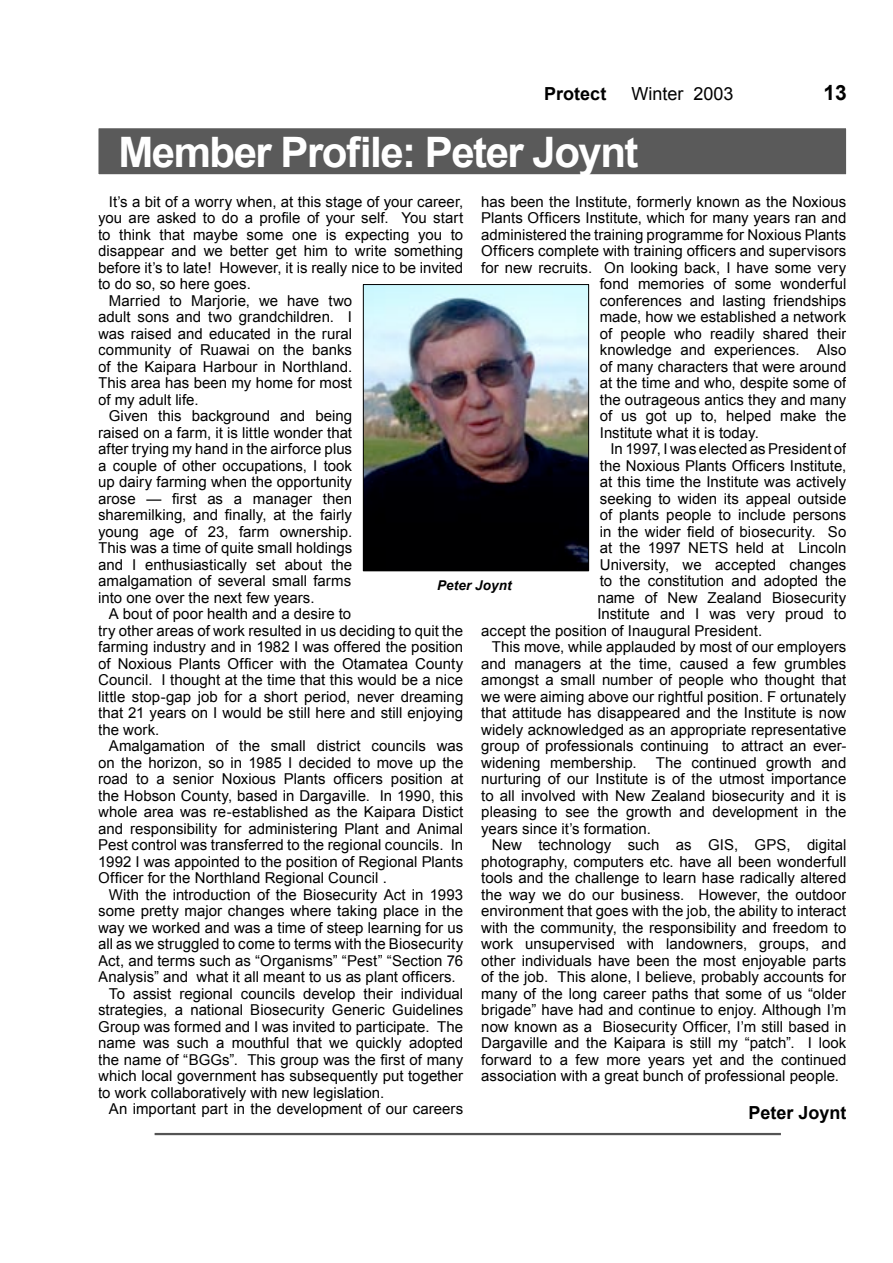
<style>
.page{position:relative;width:893px;height:1263px;background:#fff}
.page>*{position:absolute;margin:0;border:0;box-sizing:border-box;transform-origin:0 0}
.t1{font:700 42px "Arial";letter-spacing:-.035em;color:#fff}
.t2{font:700 21px "Arial";color:#000}
.t3{font:700 18px "Arial";color:#000}
.t4{font:18px "Arial";color:#000}
.t5{font:15px/16.5px "Arial";color:#000;text-align:justify}
.t6{font:italic 700 13.5px "Arial";letter-spacing:.01em;color:#000}
</style>
<div class="page">
<div style="left:98px;top:128px;width:749px;height:47px;background:#5a5a5a"></div>
<div style="left:98px;top:128px;width:749px;height:47px;border:1px solid #fff"></div>
<img style="left:365px;top:286px;width:222px;height:283px">
<div style="left:363px;top:284px;width:226px;height:287px;border:1px solid #000"></div>
<hr style="left:155px;top:1133px;width:626px;height:2px;background:#545454">
<p class="t3" style="left:544px;top:84px;width:64px">Protect</p>
<p class="t4" style="left:631px;top:84px;width:104px">Winter 2003</p>
<h2 class="t2" style="left:823px;top:81px;width:25px">13</h2>
<h1 class="t1" style="left:118px;top:128px;width:522px">Member Profile: Peter Joynt</h1>
<p class="t5" style="left:109px;top:193px;width:356px">It’s a bit of a worry when, at this stage of your career,</p>
<p class="t5" style="left:98px;top:210px;width:367px">you are asked to do a profile of your self. You start</p>
<p class="t5" style="left:98px;top:226px;width:367px">to think that maybe some one is expecting you to</p>
<p class="t5" style="left:98px;top:243px;width:367px">disappear and we better get him to write something</p>
<p class="t5" style="left:98px;top:259px;width:366px">before it’s to late! However, it is really nice to be invited</p>
<p class="t5" style="left:98px;top:276px;width:154px">to do so, so here goes.</p>
<p class="t5" style="left:109px;top:292px;width:245px">Married to Marjorie, we have two</p>
<p class="t5" style="left:98px;top:309px;width:255px">adult sons and two grandchildren. I</p>
<p class="t5" style="left:98px;top:325px;width:255px">was raised and educated in the rural</p>
<p class="t5" style="left:98px;top:342px;width:255px">community of Ruawai on the banks</p>
<p class="t5" style="left:98px;top:358px;width:255px">of the Kaipara Harbour in Northland.</p>
<p class="t5" style="left:98px;top:375px;width:255px">This area has been my home for most</p>
<p class="t5" style="left:98px;top:391px;width:102px">of my adult life.</p>
<p class="t5" style="left:109px;top:408px;width:245px">Given this background and being</p>
<p class="t5" style="left:98px;top:424px;width:255px">raised on a farm, it is little wonder that</p>
<p class="t5" style="left:98px;top:441px;width:255px">after trying my hand in the airforce plus</p>
<p class="t5" style="left:98px;top:457px;width:255px">a couple of other occupations, I took</p>
<p class="t5" style="left:98px;top:474px;width:255px">up dairy farming when the opportunity</p>
<p class="t5" style="left:98px;top:490px;width:255px">arose — first as a manager then</p>
<p class="t5" style="left:98px;top:507px;width:255px">sharemilking, and finally, at the fairly</p>
<p class="t5" style="left:98px;top:523px;width:255px">young age of 23, farm ownership.</p>
<p class="t5" style="left:98px;top:540px;width:255px">This was a time of quite small holdings</p>
<p class="t5" style="left:98px;top:556px;width:255px">and I enthusiastically set about the</p>
<p class="t5" style="left:98px;top:573px;width:255px">amalgamation of several small farms</p>
<p class="t5" style="left:98px;top:589px;width:218px">into one over the next few years.</p>
<p class="t5" style="left:109px;top:606px;width:244px">A bout of poor health and a desire to</p>
<p class="t5" style="left:98px;top:622px;width:367px">try other areas of work resulted in us deciding to quit the</p>
<p class="t5" style="left:98px;top:639px;width:367px">farming industry and in 1982 I was offered the position</p>
<p class="t5" style="left:98px;top:655px;width:367px">of Noxious Plants Officer with the Otamatea County</p>
<p class="t5" style="left:98px;top:672px;width:367px">Council. I thought at the time that this would be a nice</p>
<p class="t5" style="left:98px;top:688px;width:367px">little stop-gap job for a short period, never dreaming</p>
<p class="t5" style="left:98px;top:705px;width:367px">that 21 years on I would be still here and still enjoying</p>
<p class="t5" style="left:98px;top:721px;width:63px">the work.</p>
<p class="t5" style="left:109px;top:738px;width:356px">Amalgamation of the small district councils was</p>
<p class="t5" style="left:98px;top:754px;width:367px">on the horizon, so in 1985 I decided to move up the</p>
<p class="t5" style="left:98px;top:771px;width:367px">road to a senior Noxious Plants officers position at</p>
<p class="t5" style="left:98px;top:787px;width:367px">the Hobson County, based in Dargaville. In 1990, this</p>
<p class="t5" style="left:98px;top:804px;width:367px">whole area was re-established as the Kaipara Distict</p>
<p class="t5" style="left:98px;top:820px;width:367px">and responsibility for administering Plant and Animal</p>
<p class="t5" style="left:98px;top:837px;width:367px">Pest control was transferred to the regional councils. In</p>
<p class="t5" style="left:98px;top:853px;width:367px">1992 I was appointed to the position of Regional Plants</p>
<p class="t5" style="left:98px;top:870px;width:290px">Officer for the Northland Regional Council .</p>
<p class="t5" style="left:109px;top:886px;width:356px">With the introduction of the Biosecurity Act in 1993</p>
<p class="t5" style="left:98px;top:903px;width:367px">some pretty major changes where taking place in the</p>
<p class="t5" style="left:98px;top:919px;width:367px">way we worked and was a time of steep learning for us</p>
<p class="t5" style="left:98px;top:936px;width:367px">all as we struggled to come to terms with the Biosecurity</p>
<p class="t5" style="left:98px;top:952px;width:367px">Act, and terms such as “Organisms” “Pest” “Section 76</p>
<p class="t5" style="left:98px;top:969px;width:359px">Analysis” and what it all meant to us as plant officers.</p>
<p class="t5" style="left:109px;top:985px;width:356px">To assist regional councils develop their individual</p>
<p class="t5" style="left:98px;top:1002px;width:367px">strategies, a national Biosecurity Generic Guidelines</p>
<p class="t5" style="left:98px;top:1018px;width:367px">Group was formed and I was invited to participate. The</p>
<p class="t5" style="left:98px;top:1035px;width:367px">name was such a mouthful that we quickly adopted</p>
<p class="t5" style="left:98px;top:1051px;width:367px">the name of “BGGs”. This group was the first of many</p>
<p class="t5" style="left:98px;top:1068px;width:367px">which local government has subsequently put together</p>
<p class="t5" style="left:98px;top:1084px;width:288px">to work collaboratively with new legislation.</p>
<p class="t5" style="left:109px;top:1101px;width:356px">An important part in the development of our careers</p>
<p class="t5" style="left:481px;top:193px;width:367px">has been the Institute, formerly known as the Noxious</p>
<p class="t5" style="left:481px;top:210px;width:367px">Plants Officers Institute, which for many years ran and</p>
<p class="t5" style="left:481px;top:226px;width:367px">administered the training programme for Noxious Plants</p>
<p class="t5" style="left:481px;top:243px;width:367px">Officers complete with training officers and supervisors</p>
<p class="t5" style="left:481px;top:259px;width:367px">for new recruits. On looking back, I have some very</p>
<p class="t5" style="left:600px;top:276px;width:248px">fond memories of some wonderful</p>
<p class="t5" style="left:600px;top:292px;width:248px">conferences and lasting friendships</p>
<p class="t5" style="left:600px;top:309px;width:248px">made, how we established a network</p>
<p class="t5" style="left:600px;top:325px;width:248px">of people who readily shared their</p>
<p class="t5" style="left:600px;top:342px;width:248px">knowledge and experiences. Also</p>
<p class="t5" style="left:600px;top:358px;width:248px">of many characters that were around</p>
<p class="t5" style="left:600px;top:375px;width:248px">at the time and who, despite some of</p>
<p class="t5" style="left:600px;top:391px;width:248px">the outrageous antics they and many</p>
<p class="t5" style="left:600px;top:408px;width:248px">of us got up to, helped make the</p>
<p class="t5" style="left:600px;top:424px;width:161px">Institute what it is today.</p>
<p class="t5" style="left:610px;top:441px;width:237px">In 1997, I was elected as President of</p>
<p class="t5" style="left:600px;top:457px;width:248px">the Noxious Plants Officers Institute,</p>
<p class="t5" style="left:600px;top:474px;width:248px">at this time the Institute was actively</p>
<p class="t5" style="left:600px;top:490px;width:248px">seeking to widen its appeal outside</p>
<p class="t5" style="left:600px;top:507px;width:248px">of plants people to include persons</p>
<p class="t5" style="left:600px;top:523px;width:248px">in the wider field of biosecurity. So</p>
<p class="t5" style="left:600px;top:540px;width:248px">at the 1997 NETS held at Lincoln</p>
<p class="t5" style="left:600px;top:556px;width:248px">University, we accepted changes</p>
<p class="t5" style="left:600px;top:573px;width:248px">to the constitution and adopted the</p>
<p class="t5" style="left:597px;top:589px;width:250px">name of New Zealand Biosecurity</p>
<p class="t5" style="left:597px;top:606px;width:251px">Institute and I was very proud to</p>
<p class="t5" style="left:481px;top:622px;width:282px">accept the position of Inaugural President.</p>
<p class="t5" style="left:492px;top:639px;width:356px">This move, while applauded by most of our employers</p>
<p class="t5" style="left:481px;top:655px;width:367px">and managers at the time, caused a few grumbles</p>
<p class="t5" style="left:481px;top:672px;width:367px">amongst a small number of people who thought that</p>
<p class="t5" style="left:481px;top:688px;width:367px">we were aiming above our rightful position. F ortunately</p>
<p class="t5" style="left:481px;top:705px;width:367px">that attitude has disappeared and the Institute is now</p>
<p class="t5" style="left:481px;top:721px;width:367px">widely acknowledged as an appropriate representative</p>
<p class="t5" style="left:481px;top:738px;width:367px">group of professionals continuing to attract an ever-</p>
<p class="t5" style="left:481px;top:754px;width:157px">widening membership.</p>
<p class="t6" style="left:437px;top:578px;width:76px">Peter Joynt</p>
<p class="t5" style="left:481px;top:754px;width:367px;text-indent:175px">The continued growth and nurturing of our Institute is of the utmost importance to all involved with New Zealand biosecurity and it is pleasing to see the growth and development in the years since it’s formation.</p>
<p class="t5" style="left:481px;top:837px;width:367px;text-indent:11px">New technology such as GIS, GPS, digital photography, computers etc. have all been wonderfull tools and the challenge to learn hase radically altered the way we do our business. However, the outdoor environment that goes with the job, the ability to interact with the community, the responsibility and freedom to work unsupervised with landowners, groups, and other individuals have been the most enjoyable parts of the job. This alone, I believe, probably accounts for many of the long career paths that some of us “older brigade” have had and continue to enjoy. Although I’m now known as a Biosecurity Officer, I’m still based in Dargaville and the Kaipara is still my “patch”. I look forward to a few more years yet and the continued association with a great bunch of professional people.</p>
<p class="t3" style="left:748px;top:1103px;width:100px">Peter Joynt</p>
</div>
